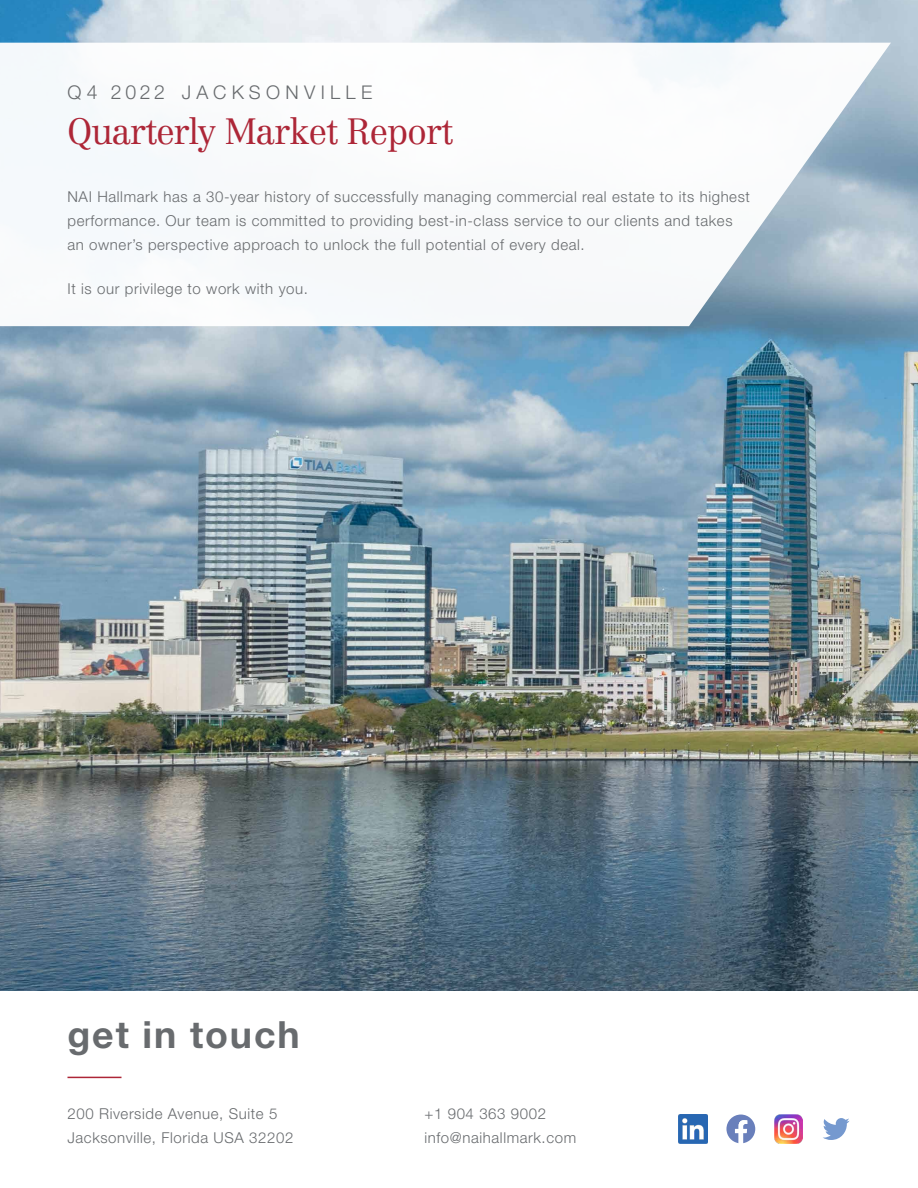
<style>
.page{position:relative;width:918px;height:1188px;background:#fff}
.page>*{position:absolute;margin:0;border:0;box-sizing:border-box;transform-origin:0 0}
.t1{font:700 37.5px "Helvetica Neue LT Std";letter-spacing:.05em;color:#686b6e}
.t2{font:300 36px "Centennial LT Std";letter-spacing:-.03em;color:#ad2637}
.t3{font:300 18.9px "Helvetica Neue LT Std";letter-spacing:.28em;color:#686b6e}
.t4{font:300 15px/24px "Helvetica Neue LT Std";letter-spacing:.04em;color:#686b6e}
.s1{font-size:19.5px}
</style>
<div class="page">
<img style="left:0;top:0;width:918px;height:990px">
<svg style="left:0;top:43px;width:891px;height:283px"></svg>
<hr style="left:68px;top:1077px;width:54px;height:1px;background:#ad2637">
<img style="left:679px;top:1115px;width:29px;height:28px">
<svg style="left:823px;top:1118px;width:27px;height:22px"></svg>
<svg style="left:726px;top:1115px;width:29px;height:28px"></svg>
<img style="left:774px;top:1115px;width:29px;height:28px">
<p class="t3" style="left:68px;top:81px;width:306px">Q<span class="s1">4 2022</span> JACKSONVILLE</p>
<h2 class="t2" style="left:68px;top:110px;width:387px">Quarterly Market Report</h2>
<p class="t4" style="left:68px;top:184px;width:684px">NAI Hallmark has a 30-year history of successfully managing commercial real estate to its highest performance. Our team is committed to providing best-in-class service to our clients and takes an owner’s perspective approach to unlock the full potential of every deal.</p>
<p class="t4" style="left:68px;top:277px;width:242px">It is our privilege to work with you.</p>
<h1 class="t1" style="left:68px;top:1011px;width:234px">get in touch</h1>
<p class="t4" style="left:68px;top:1102px;width:227px">200 Riverside Avenue, Suite 5<br>Jacksonville, Florida USA 32202</p>
<p class="t4" style="left:424px;top:1102px;width:153px">+1 904 363 9002 info@naihallmark.com</p>
</div>
